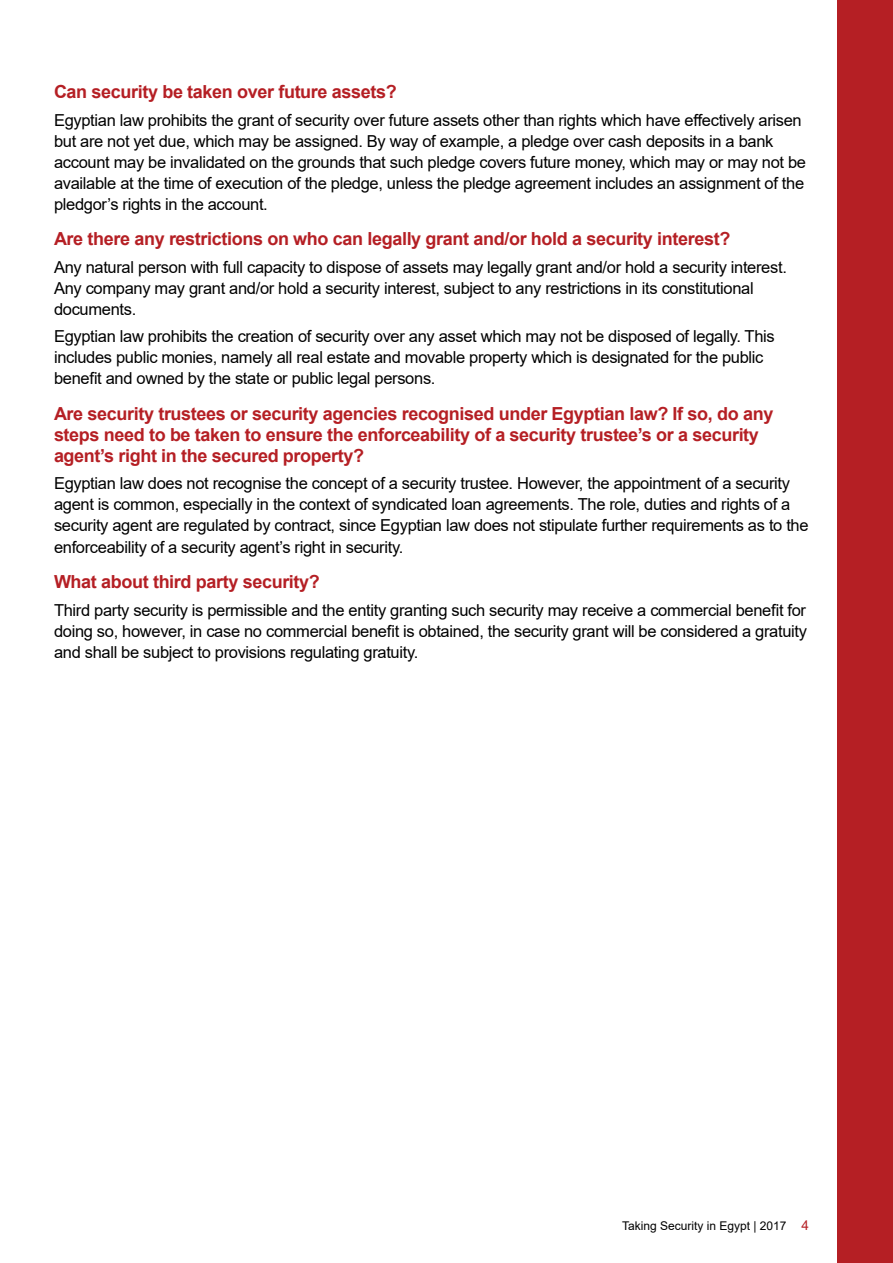
<style>
.page{position:relative;width:893px;height:1263px;background:#fff}
.page>*{position:absolute;margin:0;border:0;box-sizing:border-box;transform-origin:0 0}
.t1{font:700 18px/21px "Arial";letter-spacing:-.02em;color:#b51f24}
.t2{font:16.5px/21px "Arial";letter-spacing:-.02em;color:#000}
.t3{font:12px "Arial";color:#000}
.s1{font-size:13.5px;color:#b51f24}
</style>
<div class="page">
<div style="left:837px;top:0;width:56px;height:1263px;background:#b51f24"></div>
<p class="t1" style="left:54px;top:82px;width:344px">Can security be taken over future assets?</p>
<p class="t2" style="left:54px;top:109px;width:753px">Egyptian law prohibits the grant of security over future assets other than rights which have effectively arisen but are not yet due, which may be assigned. By way of example, a pledge over cash deposits in a bank account may be invalidated on the grounds that such pledge covers future money, which may or may not be available at the time of execution of the pledge, unless the pledge agreement includes an assignment of the pledgor’s rights in the account.</p>
<p class="t1" style="left:54px;top:229px;width:678px">Are there any restrictions on who can legally grant and/or hold a security interest?</p>
<p class="t2" style="left:54px;top:256px;width:734px">Any natural person with full capacity to dispose of assets may legally grant and/or hold a security interest.<br>Any company may grant and/or hold a security interest, subject to any restrictions in its constitutional documents.</p>
<p class="t2" style="left:54px;top:326px;width:722px">Egyptian law prohibits the creation of security over any asset which may not be disposed of legally. This includes public monies, namely all real estate and movable property which is designated for the public benefit and owned by the state or public legal persons.</p>
<p class="t1" style="left:54px;top:403px;width:721px">Are security trustees or security agencies recognised under Egyptian law? If so, do any steps need to be taken to ensure the enforceability of a security trustee’s or a security agent’s right in the secured property?</p>
<p class="t2" style="left:54px;top:473px;width:756px">Egyptian law does not recognise the concept of a security trustee. However, the appointment of a security agent is common, especially in the context of syndicated loan agreements. The role, duties and rights of a security agent are regulated by contract, since Egyptian law does not stipulate further requirements as to the enforceability of a security agent’s right in security.</p>
<p class="t1" style="left:54px;top:572px;width:267px">What about third party security?</p>
<p class="t2" style="left:54px;top:599px;width:755px;text-align:justify">Third party security is permissible and the entity granting such security may receive a commercial benefit for doing so, however, in case no commercial benefit is obtained, the security grant will be considered a gratuity and shall be subject to provisions regulating gratuity.</p>
<p class="t3" style="left:622px;top:1217px;width:189px">Taking Security in Egypt | 2017 <span class="s1">4</span></p>
</div>
